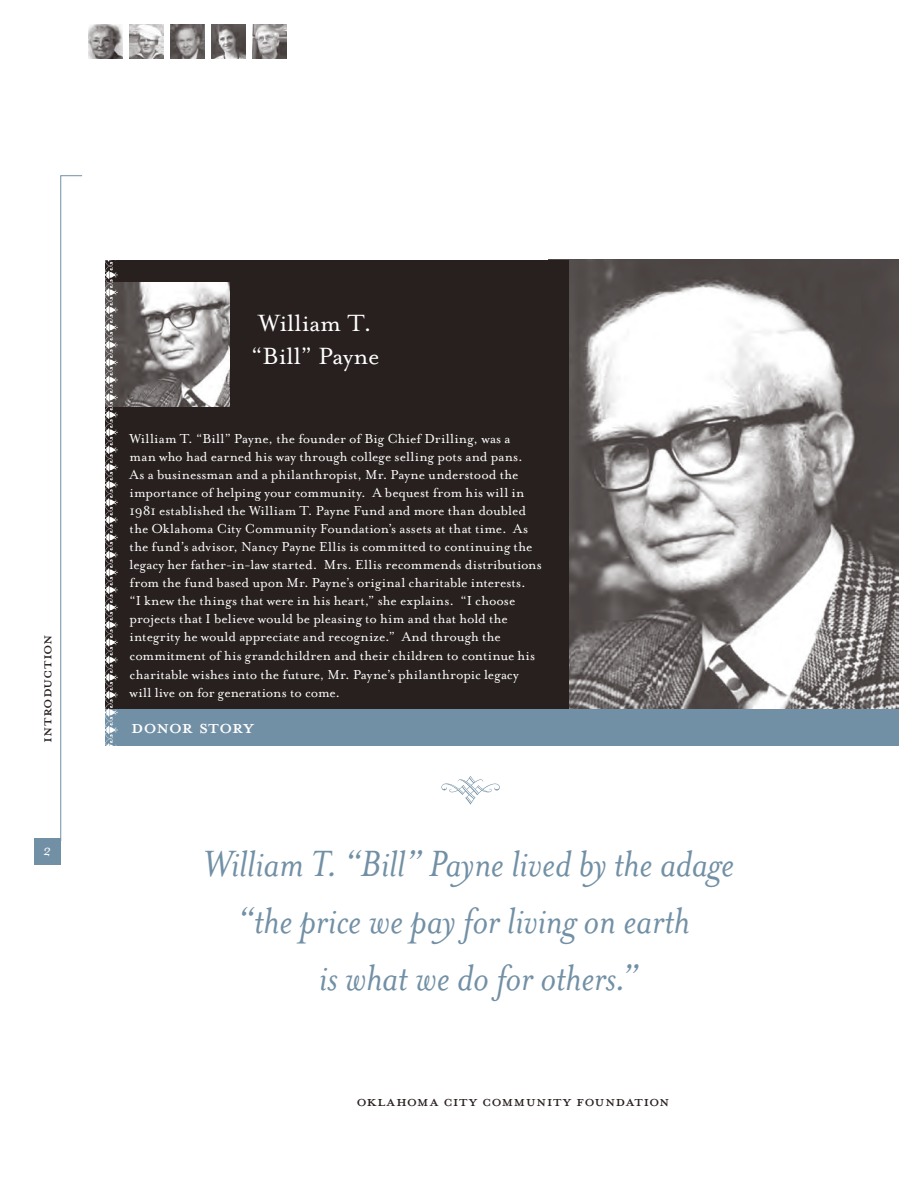
<style>
.page{position:relative;width:918px;height:1188px;background:#fff}
.page>*{position:absolute;margin:0;border:0;box-sizing:border-box;transform-origin:0 0}
.Pull-out_quote_below_donor_story{font:italic 42px "Mrs Eaves";letter-spacing:-.005em;color:#7290a5}
.t1{font:27px "Mrs Eaves Roman";color:#fff}
.t2{font:27px "Mrs Eaves Petite Caps";letter-spacing:-.02em;color:#fff}
.Page_Footer{font:21px "Mrs Eaves Petite Caps";letter-spacing:.01em;color:#28201f}
.Page_Header{font:21px "Mrs Eaves Petite Caps";letter-spacing:-.005em;color:#28201f}
.t3{font:italic 16.5px "Mrs Eaves";color:#fff}
.Mini_Donor_Story_Copy{font:15px/18.1px "Mrs Eaves Roman";letter-spacing:.005em;color:#fff}
</style>
<div class="page">
<div style="left:34px;top:838px;width:27px;height:27px;background:#7290a5"></div>
<svg style="left:60px;top:175px;width:23px;height:666px"></svg>
<svg style="left:441px;top:776px;width:59px;height:29px"></svg>
<img style="left:569px;top:260px;width:329px;height:450px">
<div style="left:106px;top:260px;width:463px;height:486px;background:#28201f"></div>
<div style="left:106px;top:710px;width:793px;height:36px;background:#7290a5"></div>
<img style="left:118px;top:282px;width:112px;height:124px">
<svg style="left:105px;top:260px;width:13px;height:486px"></svg>
<img style="left:88px;top:24px;width:34px;height:34px">
<img style="left:129px;top:24px;width:34px;height:34px">
<img style="left:170px;top:24px;width:35px;height:34px">
<img style="left:212px;top:24px;width:34px;height:34px">
<img style="left:253px;top:24px;width:34px;height:34px">
<p class="Page_Header" style="left:37px;top:743px;width:110px;rotate:-90deg">introduction</p>
<p class="t3" style="left:43px;top:842px;width:9px">2</p>
<p class="t1" style="left:259px;top:309px;width:115px">William T.</p>
<p class="t1" style="left:251px;top:342px;width:130px">“Bill” Payne</p>
<p class="Mini_Donor_Story_Copy" style="left:130px;top:430px;width:414px">William T. “Bill” Payne, the founder of Big Chief Drilling, was a<br>man who had earned his way through college selling pots and pans.<br>As a businessman and a philanthropist, Mr. Payne understood the importance of helping your community. A bequest from his will in 1981 established the William T. Payne Fund and more than doubled the Oklahoma City Community Foundation’s assets at that time. As the fund’s advisor, Nancy Payne Ellis is committed to continuing the legacy her father-in-law started. Mrs. Ellis recommends distributions from the fund based upon Mr. Payne’s original charitable interests.<br>“I knew the things that were in his heart,” she explains. “I choose projects that I believe would be pleasing to him and that hold the integrity he would appreciate and recognize.” And through the commitment of his grandchildren and their children to continue his charitable wishes into the future, Mr. Payne’s philanthropic legacy will live on for generations to come.</p>
<p class="t2" style="left:131px;top:714px;width:125px">donor story</p>
<p class="Pull-out_quote_below_donor_story" style="left:203px;top:841px;width:533px">William T. “Bill” Payne lived by the adage</p>
<p class="Pull-out_quote_below_donor_story" style="left:239px;top:898px;width:453px">“the price we pay for living on earth</p>
<p class="Pull-out_quote_below_donor_story" style="left:319px;top:955px;width:320px">is what we do for others.”</p>
<p class="Page_Footer" style="left:356px;top:1092px;width:315px">oklahoma city community foundation</p>
</div>
